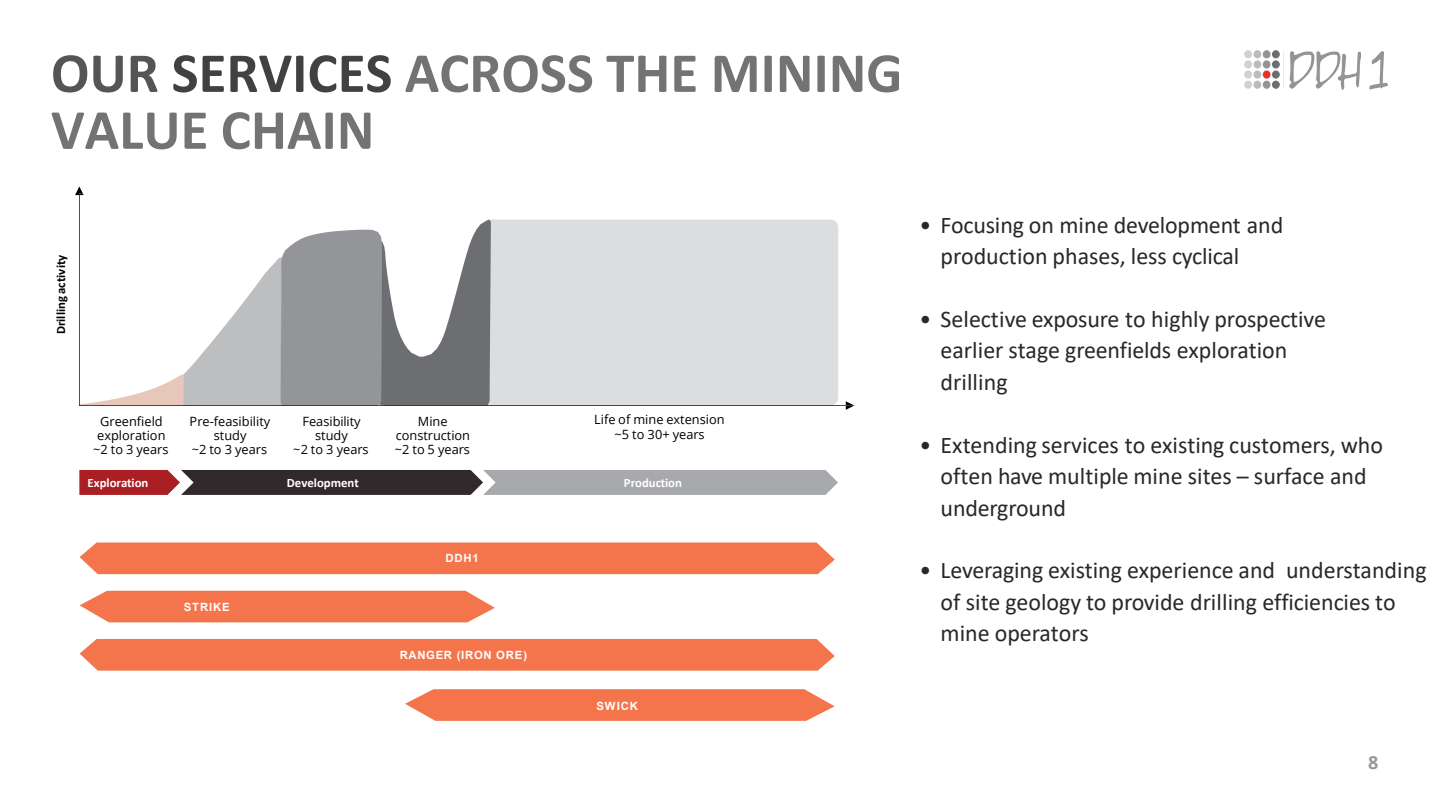
<style>
.page{position:relative;width:1440px;height:810px;background:#fff}
.page>*{position:absolute;margin:0;border:0;box-sizing:border-box;transform-origin:0 0}
.t1{font:700 57px/56.8px "Calibri";color:#757272}
.t2{font:24px/31.3px "Calibri";letter-spacing:-.005em;color:#292829}
.t3{font:700 18px "Open Sans";color:#9a9696}
.t4{font:12.75px/15px "Open Sans";color:#000;text-align:center}
.t5{font:700 12.75px "Calibri";color:#fff}
.t6{font:700 12.75px "Calibri";color:#000}
.t7{font:700 11.4px "Arial";letter-spacing:.07em;color:#fff}
.s1{color:#555}
.s2{color:#414042}
</style>
<div class="page">
<div style="left:80px;top:543px;width:755px;height:31px;background:#f4754c"></div>
<svg style="left:80px;top:591px;width:415px;height:31px;background:#f47e57"></svg>
<div style="left:80px;top:639px;width:755px;height:32px;background:#f4754c"></div>
<svg style="left:79px;top:470px;width:759px;height:25px;background:#7e6b6d"></svg>
<img style="left:1244px;top:51px;width:35px;height:37px">
<img style="left:1283px;top:51px;width:78px;height:38px">
<svg style="left:1369px;top:51px;width:19px;height:39px"></svg>
<svg style="left:405px;top:689px;width:430px;height:32px;background:#f47f5a"></svg>
<svg style="left:79px;top:195px;width:767px;height:211px"></svg>
<svg style="left:846px;top:401px;width:8px;height:9px"></svg>
<svg style="left:75px;top:186px;width:9px;height:9px"></svg>
<h2 class="t1" style="left:51px;top:44px;width:853px"><span class="s1">OUR</span> <span class="s2">SERVICES</span> ACROSS THE MINING<br>VALUE CHAIN</h2>
<p class="t6" style="left:52px;top:334px;width:81px;rotate:-90deg">Drilling activity</p>
<p class="t4" style="left:594px;top:412px;width:132px">Life of mine extension</p>
<p class="t4" style="left:615px;top:427px;width:92px">~5 to 30+ years</p>
<p class="t4" style="left:97px;top:413px;width:70px;text-align:left">Greenfield exploration</p>
<p class="t4" style="left:93px;top:442px;width:77px">~2 to 3 years</p>
<p class="t5" style="left:88px;top:474px;width:62px">Exploration</p>
<p class="t5" style="left:287px;top:474px;width:74px">Development</p>
<p class="t5" style="left:624px;top:474px;width:60px">Production</p>
<p class="t4" style="left:190px;top:413px;width:82px">Pre-feasibility study</p>
<p class="t4" style="left:192px;top:442px;width:77px">~2 to 3 years</p>
<p class="t4" style="left:302px;top:413px;width:60px">Feasibility study</p>
<p class="t4" style="left:293px;top:442px;width:77px">~2 to 3 years</p>
<p class="t4" style="left:396px;top:413px;width:76px">Mine construction</p>
<p class="t4" style="left:395px;top:442px;width:77px">~2 to 5 years</p>
<p class="t7" style="left:184px;top:599px;width:47px">STRIKE</p>
<p class="t7" style="left:446px;top:550px;width:35px">DDH1</p>
<p class="t7" style="left:400px;top:647px;width:129px">RANGER (IRON ORE)</p>
<p class="t7" style="left:596px;top:698px;width:43px">SWICK</p>
<p class="t2" style="left:941px;top:209px;width:344px;text-indent:-21px">• Focusing on mine development and production phases, less cyclical</p>
<p class="t2" style="left:941px;top:303px;width:387px;text-indent:-21px">• Selective exposure to highly prospective earlier stage greenfields exploration drilling</p>
<p class="t2" style="left:941px;top:429px;width:444px;text-indent:-21px">• Extending services to existing customers, who often have multiple mine sites – surface and underground</p>
<p class="t2" style="left:941px;top:554px;width:488px;text-indent:-21px">• Leveraging existing experience and understanding of site geology to provide drilling efficiencies to mine operators</p>
<p class="t3" style="left:1368px;top:749px;width:12px">8</p>
</div>
